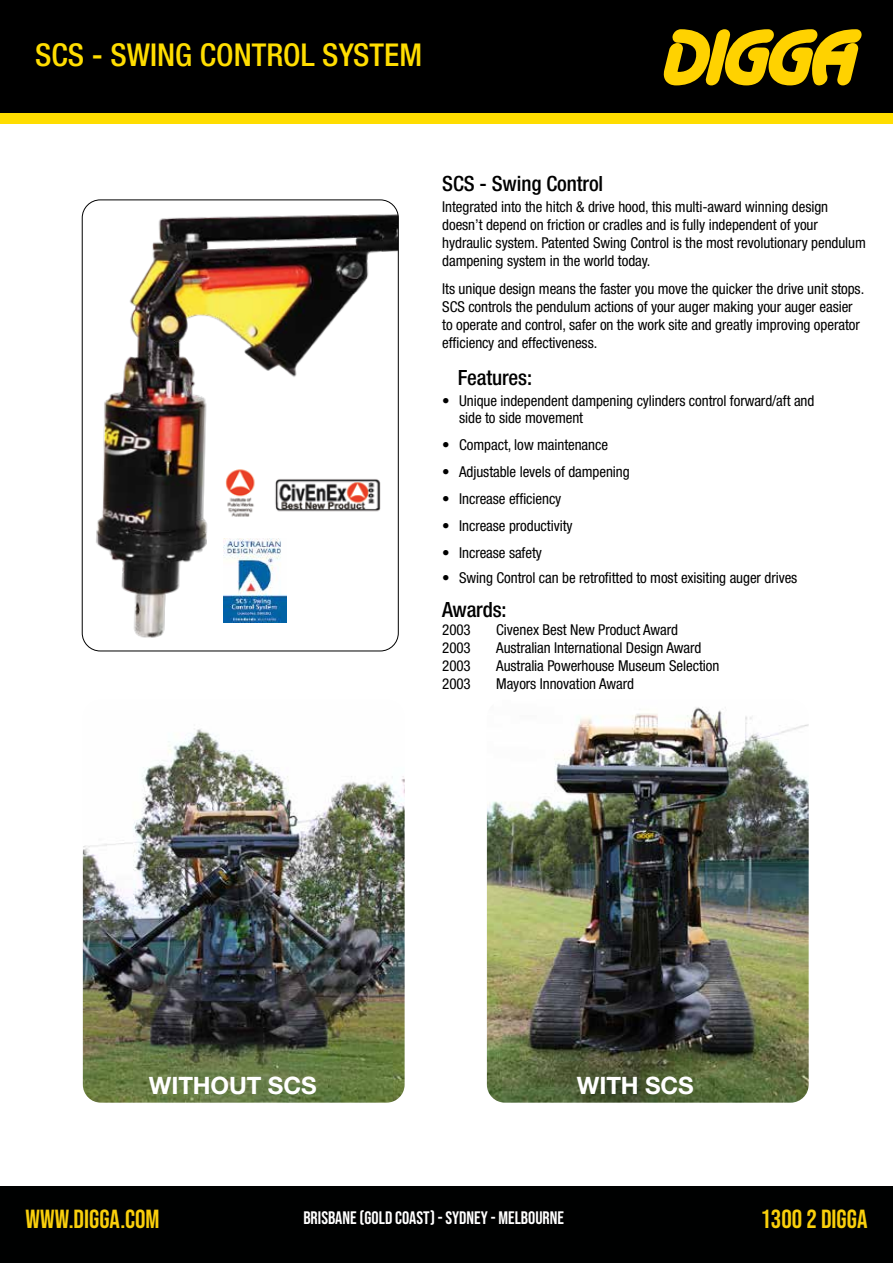
<style>
.page{position:relative;width:893px;height:1263px;background:#fff}
.page>*{position:absolute;margin:0;border:0;box-sizing:border-box;transform-origin:0 0}
.t1{font:500 condensed 31.5px "Helvetica Neue LT Std";color:#fd0}
.t2{font:26.1px "Bebas Neue";color:#f9cf0c}
.t3{font:700 24px "Helvetica Neue LT Std";letter-spacing:-.005em;color:#fff}
.t4{font:500 condensed 21px "Helvetica Neue LT Std";letter-spacing:-.005em;color:#000}
.t5{font:18px "Bebas Neue";color:#fff}
.t6{font:condensed 15px/18px "Helvetica Neue LT Std";letter-spacing:-.005em;color:#000}
</style>
<div class="page">
<div style="left:0;top:0;width:893px;height:114px;background:#000"></div>
<div style="left:0;top:113px;width:893px;height:10px;background:#fd0"></div>
<svg style="left:664px;top:29px;width:198px;height:57px"></svg>
<div style="left:0;top:1186px;width:893px;height:77px;background:#000101"></div>
<img style="left:82px;top:200px;width:316px;height:451px">
<div style="left:82px;top:200px;width:317px;height:451px;border:1px solid #000;border-radius:18px"></div>
<img style="left:224px;top:467px;width:157px;height:53px">
<img style="left:487px;top:707px;width:322px;height:396px">
<img style="left:83px;top:729px;width:322px;height:374px">
<img style="left:224px;top:539px;width:63px;height:84px">
<h1 class="t1" style="left:35px;top:36px;width:388px">SCS - SWING CONTROL SYSTEM</h1>
<h3 class="t4" style="left:442px;top:171px;width:163px">SCS - Swing Control</h3>
<p class="t6" style="left:442px;top:198px;width:425px">Integrated into the hitch &amp; drive hood, this multi-award winning design doesn’t depend on friction or cradles and is fully independent of your hydraulic system. Patented Swing Control is the most revolutionary pendulum dampening system in the world today.</p>
<p class="t6" style="left:442px;top:280px;width:423px">Its unique design means the faster you move the quicker the drive unit stops.<br>SCS controls the pendulum actions of your auger making your auger easier to operate and control, safer on the work site and greatly improving operator efficiency and effectiveness.</p>
<h3 class="t4" style="left:458px;top:365px;width:76px">Features:</h3>
<p class="t6" style="left:459px;top:392px;width:357px;line-height:16.5px;text-indent:-17px">• Unique independent dampening cylinders control forward/aft and side to side movement</p>
<p class="t6" style="left:442px;top:435px;width:167px">• Compact, low maintenance</p>
<p class="t6" style="left:442px;top:462px;width:189px">• Adjustable levels of dampening</p>
<p class="t6" style="left:442px;top:490px;width:120px">• Increase efficiency</p>
<p class="t6" style="left:442px;top:517px;width:132px">• Increase productivity</p>
<p class="t6" style="left:442px;top:544px;width:101px">• Increase safety</p>
<p class="t6" style="left:442px;top:568px;width:357px">• Swing Control can be retrofitted to most exisiting auger drives</p>
<h3 class="t4" style="left:442px;top:597px;width:66px">Awards:</h3>
<p class="t6" style="left:442px;top:621px;width:30px">2003</p>
<p class="t6" style="left:496px;top:621px;width:183px">Civenex Best New Product Award</p>
<p class="t6" style="left:442px;top:639px;width:30px">2003</p>
<p class="t6" style="left:496px;top:639px;width:207px">Australian International Design Award</p>
<p class="t6" style="left:442px;top:657px;width:30px">2003</p>
<p class="t6" style="left:496px;top:657px;width:225px">Australia Powerhouse Museum Selection</p>
<p class="t6" style="left:442px;top:675px;width:30px">2003</p>
<p class="t6" style="left:496px;top:675px;width:139px">Mayors Innovation Award</p>
<h3 class="t3" style="left:149px;top:1071px;width:169px">WITHOUT SCS</h3>
<h3 class="t3" style="left:577px;top:1071px;width:118px">WITH SCS</h3>
<h2 class="t2" style="left:26px;top:1204px;width:136px">WWW.DIGGA.COM</h2>
<p class="t5" style="left:303px;top:1208px;width:262px">BRISBANE (GOLD COAST) - SYDNEY - MELBOURNE</p>
<h2 class="t2" style="left:760px;top:1204px;width:108px">1300 2 DIGGA</h2>
</div>
